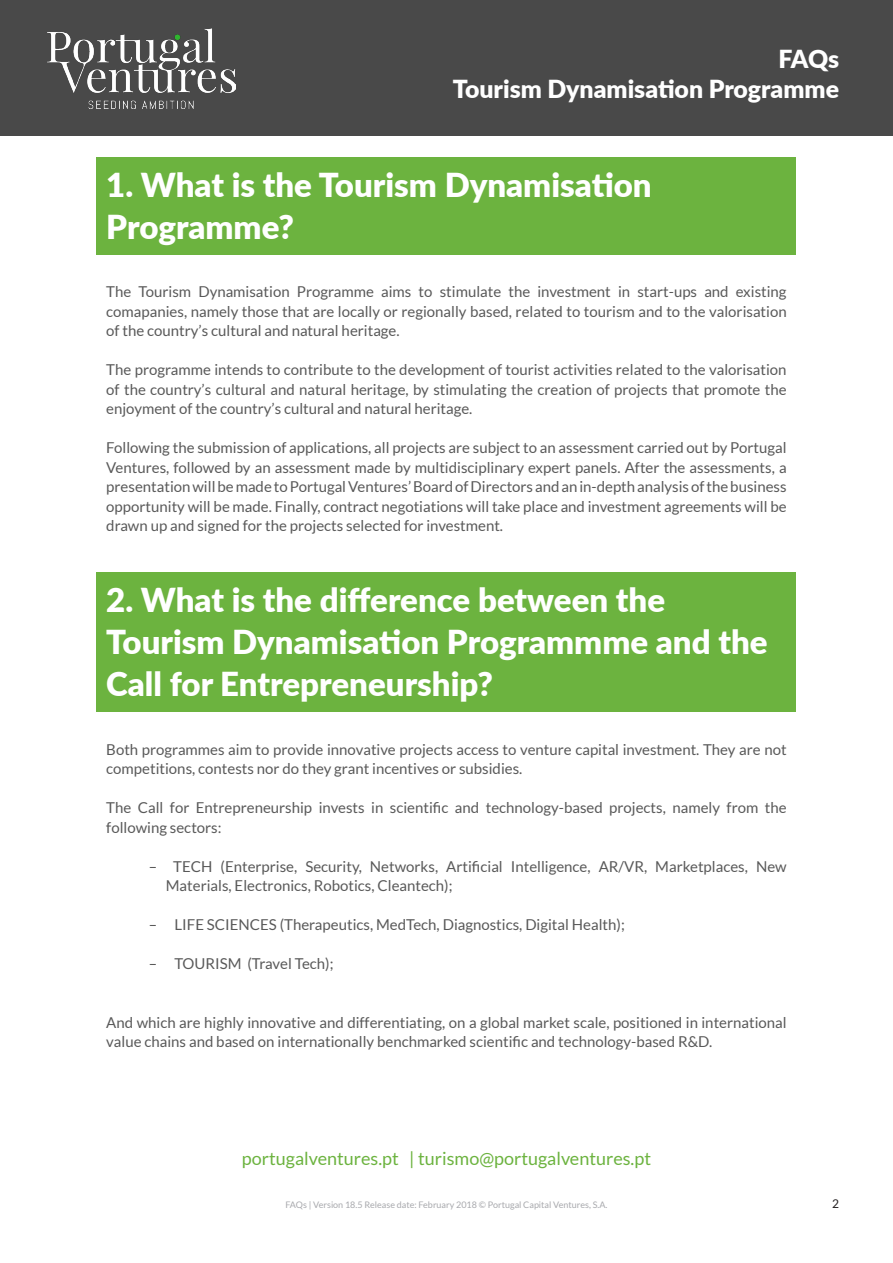
<style>
.page{position:relative;width:893px;height:1263px;background:#fff}
.page>*{position:absolute;margin:0;border:0;box-sizing:border-box;transform-origin:0 0}
.titulos_PV{font:900 33px/42px "Lato";color:#fff}
.t1{font:900 24.9px/29.8px "Lato";color:#fff;text-align:right}
.t2{font:18px "Lato";color:#6cb33f}
.texto_PV{font:15px/19.5px "Lato";color:#595959;text-align:justify}
.bullets2{font:15px/19.5px "Lato";color:#595959}
.t3{font:12px "Lato";color:#231f20}
.t4{font:9px "Lato";color:#a8a9ad}
</style>
<div class="page">
<div style="left:1px;top:1px;width:892px;height:135px;background:#494949"></div>
<img style="left:48px;top:28px;width:187px;height:81px">
<div style="left:97px;top:157px;width:699px;height:98px;background:#6cb33f"></div>
<div style="left:97px;top:572px;width:699px;height:139px;background:#6cb33f"></div>
<h2 class="t1" style="left:453px;top:43px;width:388px">FAQs<br>Tourism Dynamisation Programme</h2>
<p class="titulos_PV" style="left:106px;top:162px;width:547px">1. What is the Tourism Dynamisation<br>Programme?</p>
<p class="texto_PV" style="left:106px;top:282px;width:682px">The Tourism Dynamisation Programme aims to stimulate the investment in start-ups and existing comapanies, namely those that are locally or regionally based, related to tourism and to the valorisation of the country’s cultural and natural heritage.</p>
<p class="texto_PV" style="left:106px;top:360px;width:682px">The programme intends to contribute to the development of tourist activities related to the valorisation of the country’s cultural and natural heritage, by stimulating the creation of projects that promote the enjoyment of the country’s cultural and natural heritage.</p>
<p class="texto_PV" style="left:106px;top:438px;width:682px">Following the submission of applications, all projects are subject to an assessment carried out by Portugal Ventures, followed by an assessment made by multidisciplinary expert panels. After the assessments, a presentation will be made to Portugal Ventures’ Board of Directors and an in-depth analysis of the business opportunity will be made. Finally, contract negotiations will take place and investment agreements will be drawn up and signed for the projects selected for investment.</p>
<p class="titulos_PV" style="left:106px;top:578px;width:663px">2. What is the difference between the<br>Tourism Dynamisation Programmme and the<br>Call for Entrepreneurship?</p>
<p class="texto_PV" style="left:106px;top:739px;width:682px">Both programmes aim to provide innovative projects access to venture capital investment. They are not competitions, contests nor do they grant incentives or subsidies.</p>
<p class="texto_PV" style="left:106px;top:798px;width:682px">The Call for Entrepreneurship invests in scientific and technology-based projects, namely from the following sectors:</p>
<p class="bullets2" style="left:166px;top:856px;width:622px;text-indent:-17px">– TECH (Enterprise, Security, Networks, Artificial Intelligence, AR/VR, Marketplaces, New<br>Materials, Electronics, Robotics, Cleantech);</p>
<p class="bullets2" style="left:149px;top:915px;width:477px">– LIFE SCIENCES (Therapeutics, MedTech, Diagnostics, Digital Health);</p>
<p class="bullets2" style="left:149px;top:954px;width:186px">– TOURISM (Travel Tech);</p>
<p class="texto_PV" style="left:106px;top:1012px;width:682px">And which are highly innovative and differentiating, on a global market scale, positioned in international value chains and based on internationally benchmarked scientific and technology-based R&amp;D.</p>
<p class="t2" style="left:242px;top:1148px;width:411px">portugalventures.pt | turismo@portugalventures.pt</p>
<p class="t4" style="left:285px;top:1200px;width:324px">FAQs | Version 18.5 Release date: February 2018 © Portugal Capital Ventures, S.A.</p>
<p class="t3" style="left:832px;top:1197px;width:8px">2</p>
</div>
